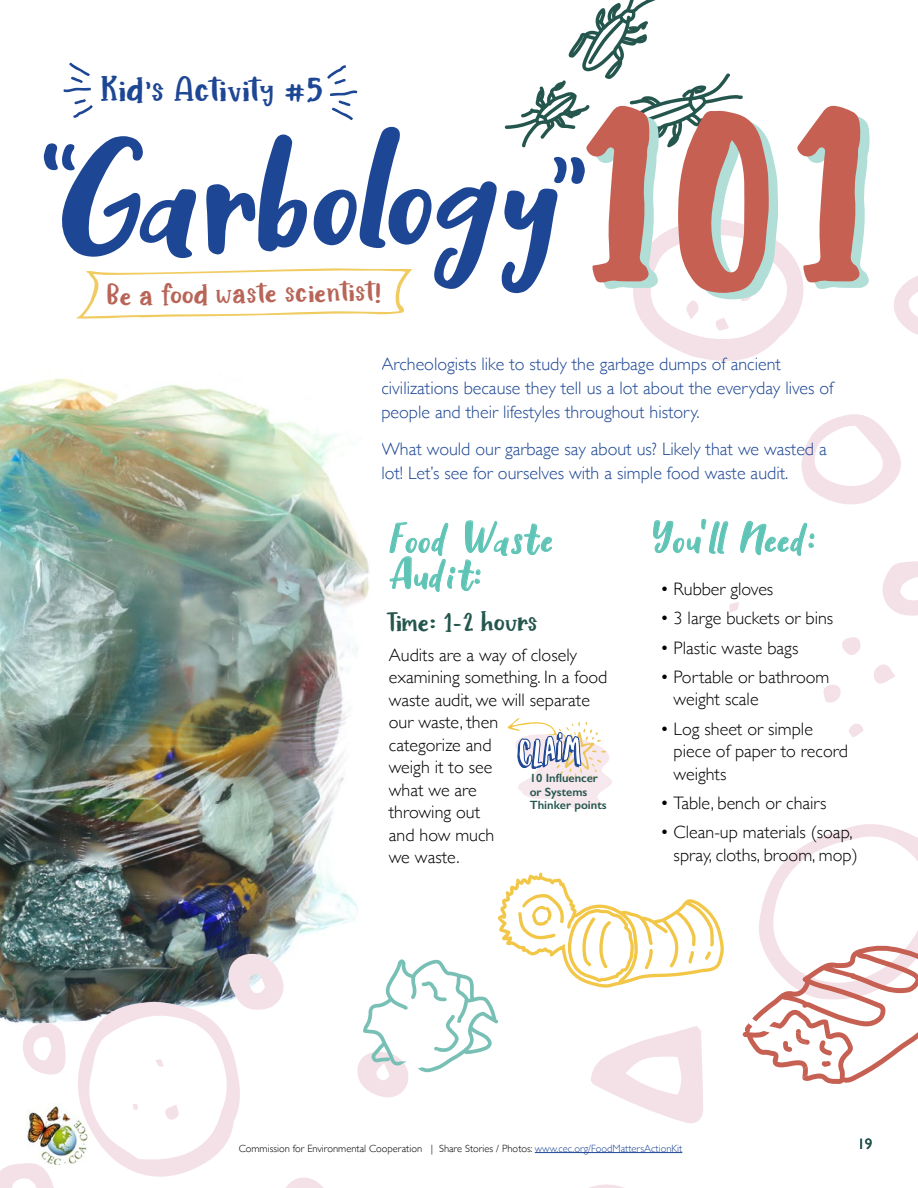
<style>
.page{position:relative;width:918px;height:1188px;background:#fff}
.page>*{position:absolute;margin:0;border:0;box-sizing:border-box;transform-origin:0 0}
.t1{font:45px/36px "Ooh Lala";color:#5ec4b6}
.t2{font:34.5px "ADALICIA Slab";color:#1d4694}
.t3{font:28.5px "ADALICIA Slab";color:#b86558}
.t4{font:27px "ADALICIA Slab";letter-spacing:-.01em;color:#24564e}
.t5{font:300 18px/22.5px "Gill Sans";color:#000}
.t6{font:300 18px/24px "Gill Sans";color:#1d4694}
.t7{font:15px "Gill Sans";color:#24564e}
.t8{font:600 12px/13.5px "Gill Sans";color:#24564e}
.t9{font:300 10.5px "Gill Sans";color:#000}
.s1{color:#1d4694}
</style>
<div class="page">
<hr style="left:535px;top:1152px;width:147px;height:1px;background:#1d4694">
<svg style="left:801px;top:414px;width:100px;height:91px"></svg>
<svg style="left:894px;top:276px;width:24px;height:59px"></svg>
<svg style="left:882px;top:561px;width:36px;height:55px"></svg>
<svg style="left:874px;top:664px;width:21px;height:20px"></svg>
<svg style="left:842px;top:637px;width:19px;height:18px"></svg>
<svg style="left:823px;top:685px;width:18px;height:18px"></svg>
<svg style="left:849px;top:724px;width:15px;height:14px"></svg>
<svg style="left:729px;top:602px;width:10px;height:11px"></svg>
<svg style="left:861px;top:118px;width:9px;height:170px"></svg>
<svg style="left:814px;top:105px;width:47px;height:184px;background:#c9857a"></svg>
<svg style="left:389px;top:520px;width:163px;height:72px"></svg>
<svg style="left:653px;top:519px;width:75px;height:35px"></svg>
<svg style="left:740px;top:520px;width:74px;height:36px"></svg>
<img style="left:0;top:378px;width:369px;height:575px">
<svg style="left:507px;top:718px;width:105px;height:91px"></svg>
<svg style="left:44px;top:0;width:770px;height:361px"></svg>
<svg style="left:589px;top:1184px;width:35px;height:4px"></svg>
<svg style="left:0;top:953px;width:324px;height:235px"></svg>
<svg style="left:353px;top:873px;width:371px;height:250px"></svg>
<svg style="left:743px;top:824px;width:175px;height:260px"></svg>
<h2 class="t2" style="left:101px;top:70px;width:224px">Kid’s Activity #5</h2>
<h3 class="t3" style="left:107px;top:279px;width:275px;rotate:-1deg">Be a food waste scientist!</h3>
<p class="t6" style="left:381px;top:351px;width:454px">Archeologists like to study the garbage dumps of ancient civilizations because they tell us a lot about the everyday lives of people and their lifestyles throughout history.</p>
<p class="t6" style="left:381px;top:437px;width:447px">What would our garbage say about us? Likely that we wasted a lot! Let’s see for ourselves with a simple food waste audit.</p>
<h1 class="t1" style="left:389px;top:521px;width:165px">Food Waste<br>Audit:</h1>
<h1 class="t1" style="left:650px;top:521px;width:166px">You'll Need:</h1>
<p class="t5" style="left:660px;top:577px;width:115px">• Rubber gloves</p>
<p class="t5" style="left:660px;top:606px;width:175px">• 3 large buckets or bins</p>
<p class="t5" style="left:660px;top:636px;width:140px">• Plastic waste bags</p>
<p class="t5" style="left:674px;top:665px;width:157px;text-indent:-14px">• Portable or bathroom weight scale</p>
<p class="t5" style="left:674px;top:717px;width:176px;text-indent:-14px">• Log sheet or simple piece of paper to record weights</p>
<p class="t5" style="left:660px;top:791px;width:168px">• Table, bench or chairs</p>
<p class="t5" style="left:660px;top:820px;width:199px;text-align:right">• Clean-up materials (soap, spray, cloths, broom, mop)</p>
<h3 class="t4" style="left:388px;top:606px;width:152px">Time: 1-2 hours</h3>
<p class="t5" style="left:389px;top:643px;width:220px">Audits are a way of closely examining something. In a food waste audit, we will separate our waste, then<br>categorize and<br>weigh it to see<br>what we are<br>throwing out<br>and how much<br>we waste.</p>
<p class="t8" style="left:530px;top:771px;width:78px">10 Influencer or Systems<br>Thinker points</p>
<p class="t9" style="left:239px;top:1140px;width:445px">Commission for Environmental Cooperation | Share Stories / Photos: <span class="s1">www.cec.org/FoodMattersActionKit</span></p>
<p class="t7" style="left:857px;top:1135px;width:16px">19</p>
</div>
